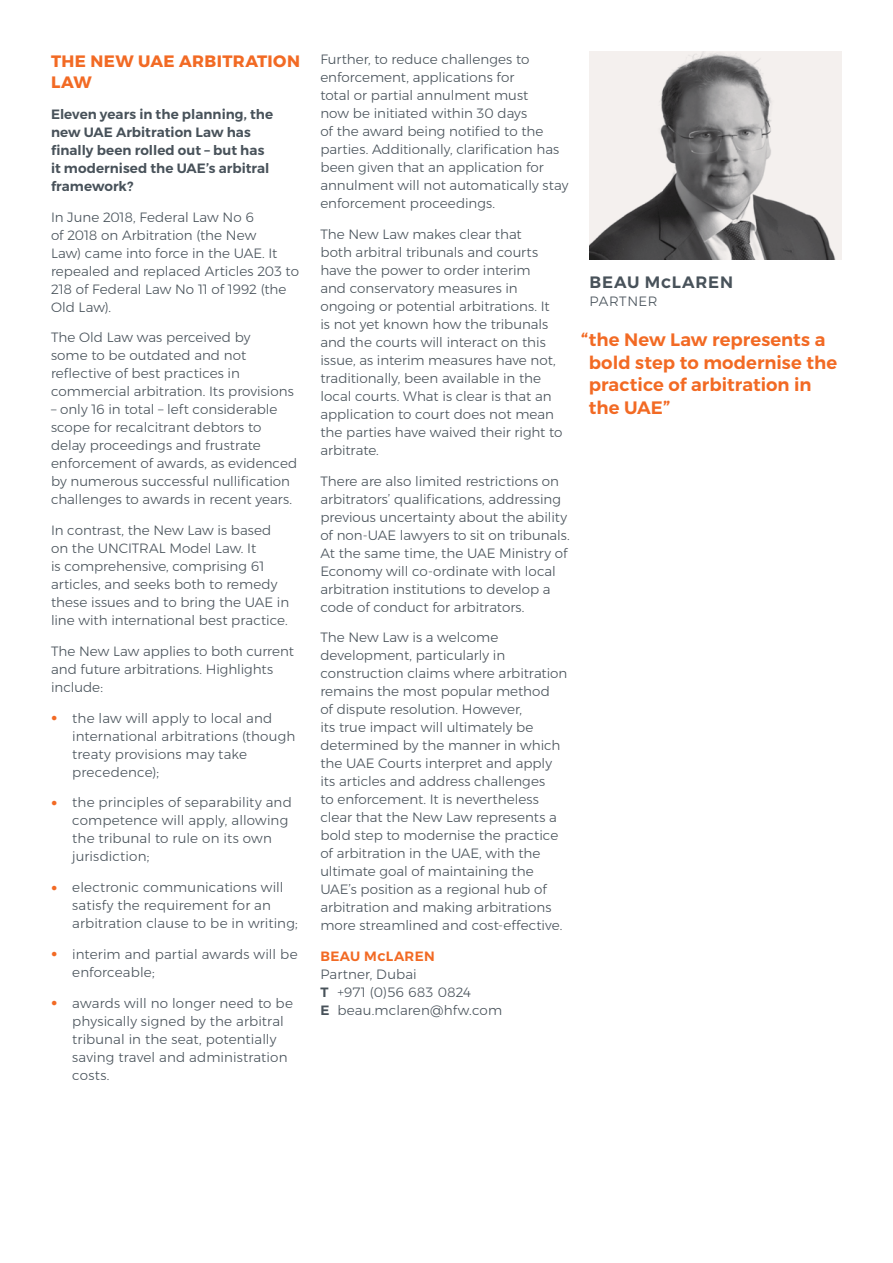
<style>
.page{position:relative;width:893px;height:1263px;background:#fff}
.page>*{position:absolute;margin:0;border:0;box-sizing:border-box;transform-origin:0 0}
.t1{font:600 18px/22.5px "Montserrat";letter-spacing:.005em;color:#f26a24}
.t2{font:700 16.5px/21px "Montserrat";letter-spacing:.02em;color:#f26a24}
.t3{font:600 16.5px "Montserrat";letter-spacing:.05em;color:#48525a}
.t4{font:300 13.5px/18px "Montserrat";color:#48525a}
.t5{font:600 13.5px/18px "Montserrat";letter-spacing:.005em;color:#48525a}
.t6{font:600 13.5px "Montserrat";letter-spacing:.035em;color:#f26a24}
.t7{font:300 13.5px "Montserrat";letter-spacing:.035em;color:#48525a}
.s1{font-family:"Noto Sans";font-weight:400;font-size:10.5px;color:#f26a24}
.s2{font-weight:600}
</style>
<div class="page">
<img style="left:590px;top:51px;width:252px;height:208px">
<p class="t2" style="left:51px;top:51px;width:250px">THE NEW UAE ARBITRATION<br>LAW</p>
<p class="t5" style="left:51px;top:105px;width:224px">Eleven years in the planning, the new UAE Arbitration Law has finally been rolled out – but has it modernised the UAE’s arbitral framework?</p>
<p class="t4" style="left:51px;top:207px;width:249px">In June 2018, Federal Law No 6<br>of 2018 on Arbitration (the New<br>Law) came into force in the UAE. It repealed and replaced Articles 203 to<br>218 of Federal Law No 11 of 1992 (the<br>Old Law).</p>
<p class="t4" style="left:51px;top:328px;width:244px">The Old Law was perceived by<br>some to be outdated and not reflective of best practices in commercial arbitration. Its provisions</p>
<p class="t4" style="left:51px;top:400px;width:248px">– only 16 in total – left considerable scope for recalcitrant debtors to delay proceedings and frustrate enforcement of awards, as evidenced by numerous successful nullification challenges to awards in recent years.</p>
<p class="t4" style="left:51px;top:521px;width:240px">In contrast, the New Law is based on the UNCITRAL Model Law. It<br>is comprehensive, comprising 61 articles, and seeks both to remedy these issues and to bring the UAE in line with international best practice.</p>
<p class="t4" style="left:51px;top:642px;width:244px">The New Law applies to both current and future arbitrations. Highlights include:</p>
<p class="t4" style="left:72px;top:709px;width:224px;text-indent:-21px"><span class="s1">●</span> the law will apply to local and international arbitrations (though treaty provisions may take precedence);</p>
<p class="t4" style="left:72px;top:793px;width:221px;text-indent:-21px"><span class="s1">●</span> the principles of separability and competence will apply, allowing the tribunal to rule on its own jurisdiction;</p>
<p class="t4" style="left:72px;top:878px;width:227px;text-indent:-21px"><span class="s1">●</span> electronic communications will satisfy the requirement for an arbitration clause to be in writing;</p>
<p class="t4" style="left:72px;top:945px;width:227px;text-indent:-21px"><span class="s1">●</span> interim and partial awards will be enforceable;</p>
<p class="t4" style="left:72px;top:994px;width:222px;text-indent:-21px"><span class="s1">●</span> awards will no longer need to be physically signed by the arbitral tribunal in the seat, potentially saving travel and administration costs.</p>
<p class="t4" style="left:320px;top:50px;width:249px">Further, to reduce challenges to enforcement, applications for<br>total or partial annulment must<br>now be initiated within 30 days<br>of the award being notified to the parties. Additionally, clarification has been given that an application for annulment will not automatically stay enforcement proceedings.</p>
<p class="t4" style="left:320px;top:225px;width:244px">The New Law makes clear that<br>both arbitral tribunals and courts have the power to order interim<br>and conservatory measures in ongoing or potential arbitrations. It is not yet known how the tribunals and the courts will interact on this issue, as interim measures have not, traditionally, been available in the local courts. What is clear is that an application to court does not mean the parties have waived their right to arbitrate.</p>
<p class="t4" style="left:320px;top:472px;width:251px">There are also limited restrictions on arbitrators’ qualifications, addressing previous uncertainty about the ability of non-UAE lawyers to sit on tribunals.<br>At the same time, the UAE Ministry of Economy will co-ordinate with local arbitration institutions to develop a code of conduct for arbitrators.</p>
<p class="t4" style="left:320px;top:628px;width:249px">The New Law is a welcome development, particularly in construction claims where arbitration remains the most popular method<br>of dispute resolution. However,<br>its true impact will ultimately be determined by the manner in which the UAE Courts interpret and apply its articles and address challenges<br>to enforcement. It is nevertheless clear that the New Law represents a bold step to modernise the practice of arbitration in the UAE, with the ultimate goal of maintaining the UAE’s position as a regional hub of arbitration and making arbitrations more streamlined and cost-effective.</p>
<p class="t6" style="left:320px;top:945px;width:116px">BEAU MCLAREN</p>
<p class="t4" style="left:320px;top:965px;width:183px">Partner, Dubai<br><span class="s2">T</span> +971 (0)56 683 0824<br><span class="s2">E</span> beau.mclaren@hfw.com</p>
<p class="t3" style="left:590px;top:269px;width:145px">BEAU MCLAREN</p>
<p class="t7" style="left:590px;top:291px;width:69px">PARTNER</p>
<h1 class="t1" style="left:589px;top:329px;width:250px;text-indent:-8px">“the New Law represents a bold step to modernise the practice of arbitration in the UAE”</h1>
</div>
